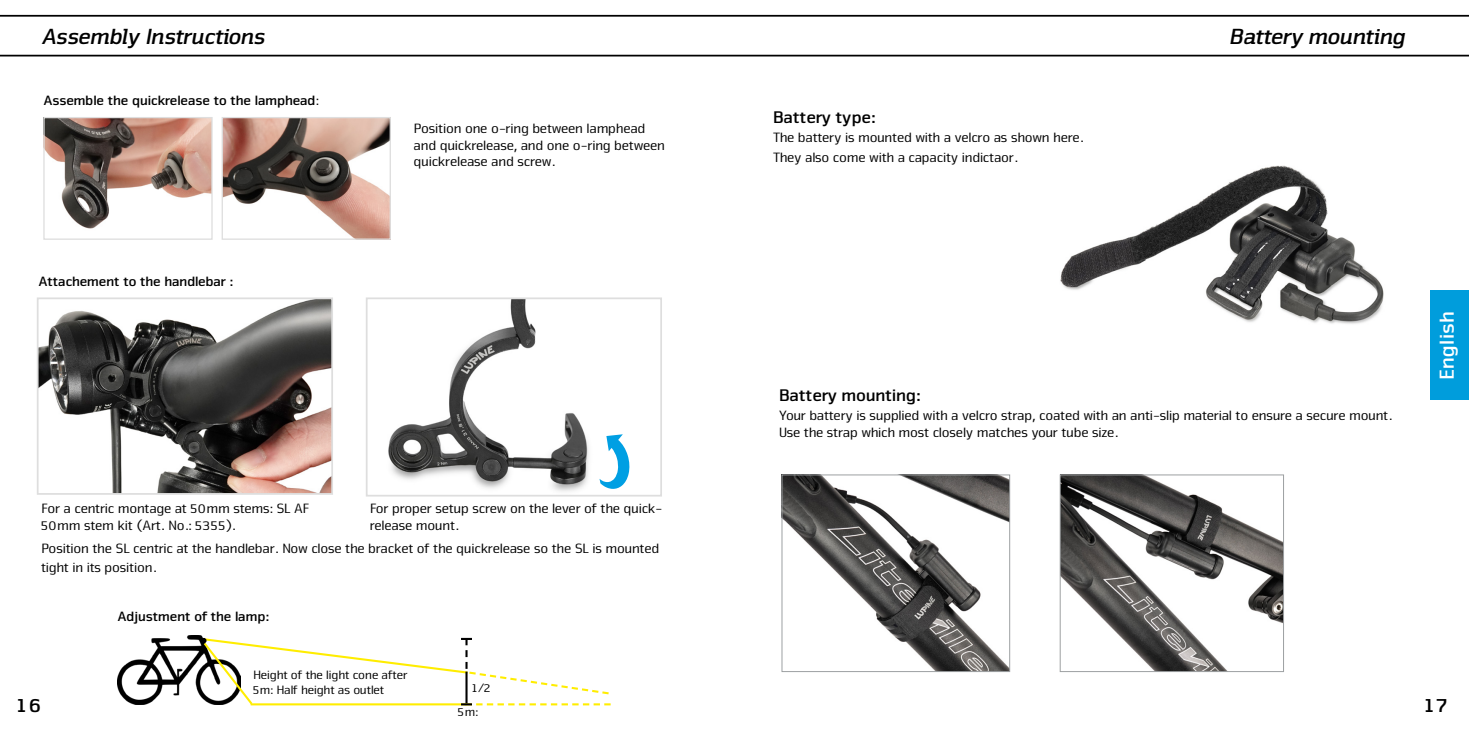
<style>
.page{position:relative;width:1469px;height:735px;background:#fff}
.page>*{position:absolute;margin:0;border:0;box-sizing:border-box;transform-origin:0 0}
.t1{font:italic 22.75px "Nuri Bold Slab";color:#000}
.t2{font:700 21px "Nuri";letter-spacing:.025em;color:#fff}
.t3{font:700 21px "Nuri";color:#000}
.t4{font:700 17.5px "Nuri";color:#000}
.t5{font:14px/16.8px "Nuri";color:#000}
.t6{font:700 14px "Nuri";color:#000}
.t7{font:12.6px/15px "Nuri";color:#000}
.s1{font-weight:400}
</style>
<div class="page">
<svg style="left:0;top:15px;width:1468px;height:41px"></svg>
<div style="left:1430px;top:290px;width:38px;height:110px;background:#009ddc"></div>
<img style="left:117px;top:635px;width:85px;height:69px">
<svg style="left:201px;top:636px;width:410px;height:70px"></svg>
<img style="left:1061px;top:476px;width:220px;height:193px">
<div style="left:1059px;top:474px;width:224px;height:197px;border:1px solid #9da0a2"></div>
<img style="left:783px;top:476px;width:225px;height:193px">
<div style="left:781px;top:474px;width:229px;height:197px;border:1px solid #9da0a2"></div>
<img style="left:1060px;top:165px;width:324px;height:159px">
<img style="left:40px;top:300px;width:290px;height:191px">
<div style="left:37px;top:297px;width:296px;height:197px;border:2px solid #dedede"></div>
<img style="left:388px;top:300px;width:230px;height:192px">
<div style="left:366px;top:297px;width:296px;height:199px;border:2px solid #dedede"></div>
<svg style="left:599px;top:434px;width:31px;height:54px"></svg>
<img style="left:45px;top:119px;width:166px;height:110px">
<div style="left:43px;top:117px;width:170px;height:123px;border:1px solid #dedede"></div>
<img style="left:224px;top:119px;width:165px;height:119px">
<div style="left:222px;top:117px;width:169px;height:123px;border:1px solid #dedede"></div>
<h1 class="t1" style="left:41px;top:23px;width:224px">Assembly Instructions</h1>
<p class="t6" style="left:43px;top:92px;width:276px">Assemble the quickrelease to the lamphead<span class="s1">:</span></p>
<p class="t6" style="left:38px;top:272px;width:196px">Attachement to the handlebar :</p>
<p class="t5" style="left:413px;top:119px;width:253px">Position one o-ring between lamphead and quickrelease, and one o-ring between quickrelease and screw.</p>
<p class="t5" style="left:40px;top:499px;width:269px">For a centric montage at 50mm stems: SL AF<br>50mm stem kit (Art. No.: 5355).</p>
<p class="t5" style="left:369px;top:499px;width:294px">For proper setup screw on the lever of the quick&shy;release mount.</p>
<p class="t5" style="left:40px;top:538px;width:619px;line-height:19.2px">Position the SL centric at the handlebar. Now close the bracket of the quickrelease so the SL is mounted tight in its position.</p>
<p class="t6" style="left:117px;top:607px;width:152px">Adjustment of the lamp:</p>
<p class="t7" style="left:252px;top:666px;width:156px">Height of the light cone after<br>5m: Half height as outlet</p>
<p class="t7" style="left:472px;top:680px;width:20px">1/2</p>
<p class="t4" style="left:772px;top:106px;width:104px">Battery type:</p>
<p class="t5" style="left:772px;top:127px;width:312px;line-height:19.2px">The battery is mounted with a velcro as shown here.<br>They also come with a capacity indictaor.</p>
<h1 class="t1" style="left:1227px;top:23px;width:177px">Battery mounting</h1>
<p class="t4" style="left:778px;top:384px;width:143px">Battery mounting:</p>
<p class="t5" style="left:778px;top:406px;width:614px">Your battery is supplied with a velcro strap, coated with an anti-slip material to ensure a secure mount.<br>Use the strap which most closely matches your tube size.</p>
<h2 class="t2" style="left:1433px;top:380px;width:70px;rotate:-90deg">English</h2>
<h2 class="t3" style="left:16px;top:691px;width:26px">16</h2>
<h2 class="t3" style="left:1423px;top:692px;width:25px">17</h2>
<p class="t7" style="left:457px;top:703px;width:22px">5m:</p>
</div>
